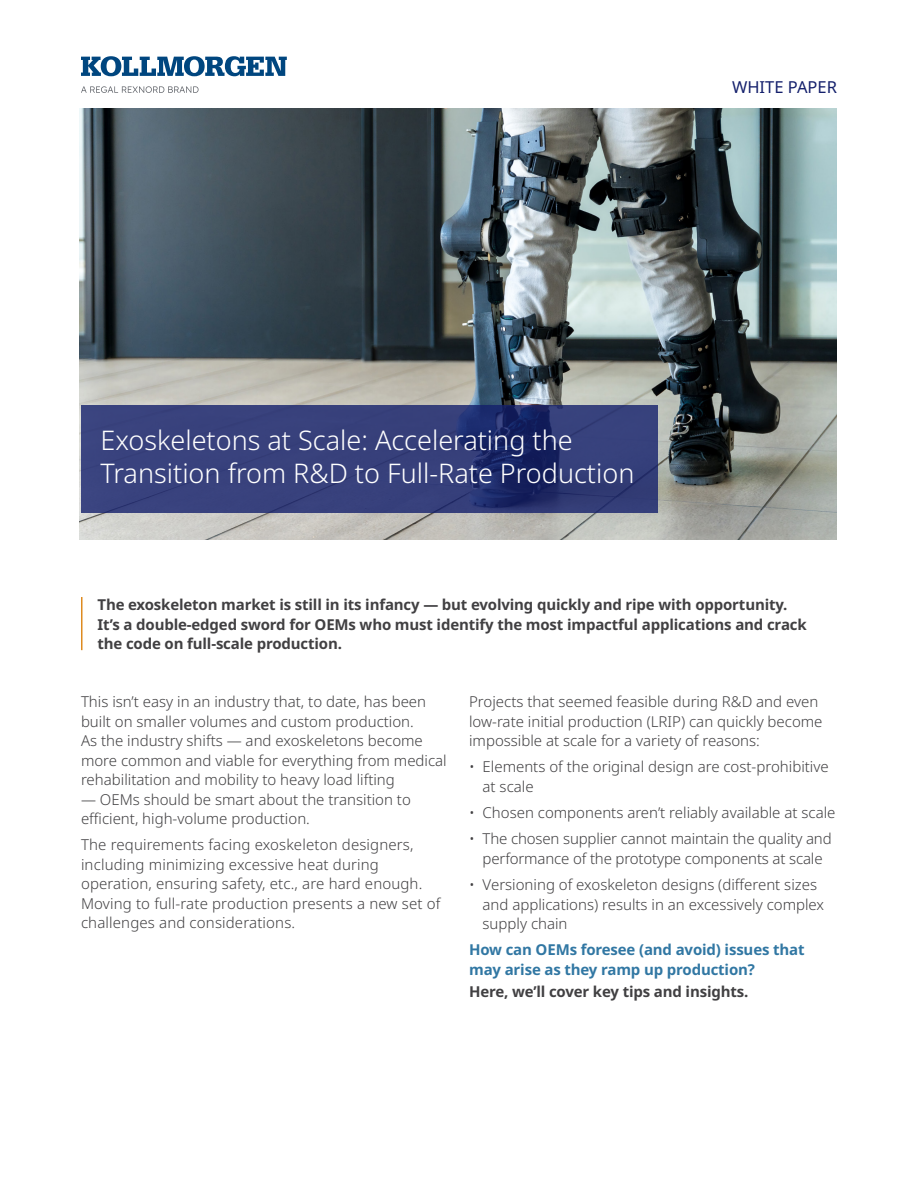
<style>
.page{position:relative;width:918px;height:1188px;background:#fff}
.page>*{position:absolute;margin:0;border:0;box-sizing:border-box;transform-origin:0 0}
.t1{font:300 27px/33px "Noto Sans";color:#fff}
.t2{font:16.5px "Noto Sans";color:#14206c}
.t3{font:300 15px/19.5px "Noto Sans";color:#414042}
.t4{font:700 15px/19.5px "Noto Sans";letter-spacing:-.01em;color:#414042}
.t5{font:700 15px/19.5px "Noto Sans";letter-spacing:-.01em;color:#3177a3}
</style>
<div class="page">
<img style="left:80px;top:108px;width:757px;height:432px">
<svg style="left:81px;top:405px;width:577px;height:108px;background:#323c78"></svg>
<hr style="left:81px;top:597px;width:1px;height:53px;background:#de8b20">
<svg style="left:81px;top:86px;width:118px;height:7px"></svg>
<svg style="left:81px;top:56px;width:206px;height:20px"></svg>
<p class="t2" style="left:732px;top:77px;width:106px">WHITE PAPER</p>
<h1 class="t1" style="left:101px;top:424px;width:535px">Exoskeletons at Scale: Accelerating the<br>Transition from R&amp;D to Full-Rate Production</h1>
<p class="t4" style="left:98px;top:595px;width:711px">The exoskeleton market is still in its infancy — but evolving quickly and ripe with opportunity.<br>It’s a double-edged sword for OEMs who must identify the most impactful applications and crack the code on full-scale production.</p>
<p class="t3" style="left:81px;top:692px;width:367px">This isn’t easy in an industry that, to date, has been built on smaller volumes and custom production.<br>As the industry shifts — and exoskeletons become more common and viable for everything from medical rehabilitation and mobility to heavy load lifting</p>
<p class="t3" style="left:81px;top:790px;width:331px">— OEMs should be smart about the transition to efficient, high-volume production.</p>
<p class="t3" style="left:81px;top:836px;width:361px">The requirements facing exoskeleton designers, including minimizing excessive heat during operation, ensuring safety, etc., are hard enough.<br>Moving to full-rate production presents a new set of challenges and considerations.</p>
<p class="t3" style="left:469px;top:692px;width:355px">Projects that seemed feasible during R&amp;D and even low-rate initial production (LRIP) can quickly become impossible at scale for a variety of reasons:</p>
<p class="t3" style="left:483px;top:758px;width:348px;text-indent:-14px">• Elements of the original design are cost-prohibitive at scale</p>
<p class="t3" style="left:469px;top:803px;width:368px">• Chosen components aren’t reliably available at scale</p>
<p class="t3" style="left:469px;top:830px;width:364px;text-align:center">• The chosen supplier cannot maintain the quality and performance of the prototype components at scale</p>
<p class="t3" style="left:483px;top:875px;width:343px;text-indent:-14px">• Versioning of exoskeleton designs (different sizes and applications) results in an excessively complex supply chain</p>
<p class="t5" style="left:469px;top:941px;width:337px">How can OEMs foresee (and avoid) issues that may arise as they ramp up production?</p>
<p class="t4" style="left:469px;top:982px;width:281px">Here, we’ll cover key tips and insights.</p>
</div>
